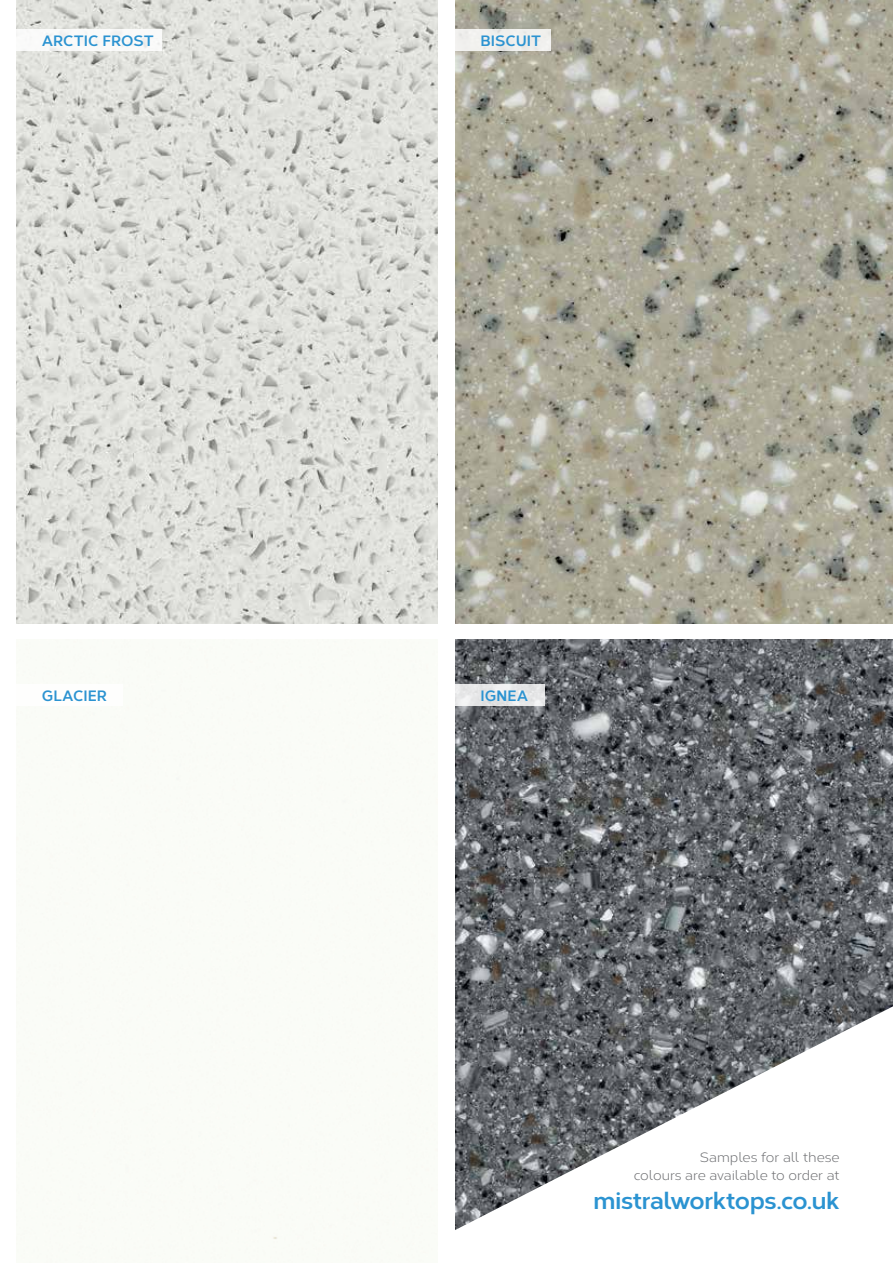
<style>
.page{position:relative;width:893px;height:1263px;background:#fff}
.page>*{position:absolute;margin:0;border:0;box-sizing:border-box;transform-origin:0 0}
.t1{font:700 24px "Corbert";letter-spacing:-.015em;color:#2b93d1}
.t2{font:700 15px "Corbert";color:#2b93d1}
.t3{font:13.5px/18px "Corbert";letter-spacing:-.005em;color:#6d6e71;text-align:right}
</style>
<div class="page">
<img style="left:455px;top:640px;width:438px;height:366px">
<img style="left:455px;top:0;width:438px;height:623px">
<div style="left:455px;top:30px;width:96px;height:21px;background:#f0f0ed"></div>
<img style="left:16px;top:0;width:422px;height:623px">
<svg style="left:455px;top:1006px;width:438px;height:224px"></svg>
<div style="left:16px;top:30px;width:146px;height:21px;background:#fff"></div>
<div style="left:455px;top:684px;width:89px;height:22px;background:linear-gradient(to right,#e8e9ea,#e6e7e8)"></div>
<p class="t2" style="left:42px;top:29px;width:113px">ARCTIC FROST</p>
<p class="t2" style="left:480px;top:29px;width:62px">BISCUIT</p>
<p class="t2" style="left:42px;top:684px;width:67px">GLACIER</p>
<p class="t2" style="left:480px;top:684px;width:49px">IGNEA</p>
<p class="t3" style="left:634px;top:1147px;width:207px">Samples for all these<br>colours are available to order at</p>
<h1 class="t1" style="left:593px;top:1182px;width:248px">mistralworktops.co.uk</h1>
</div>
